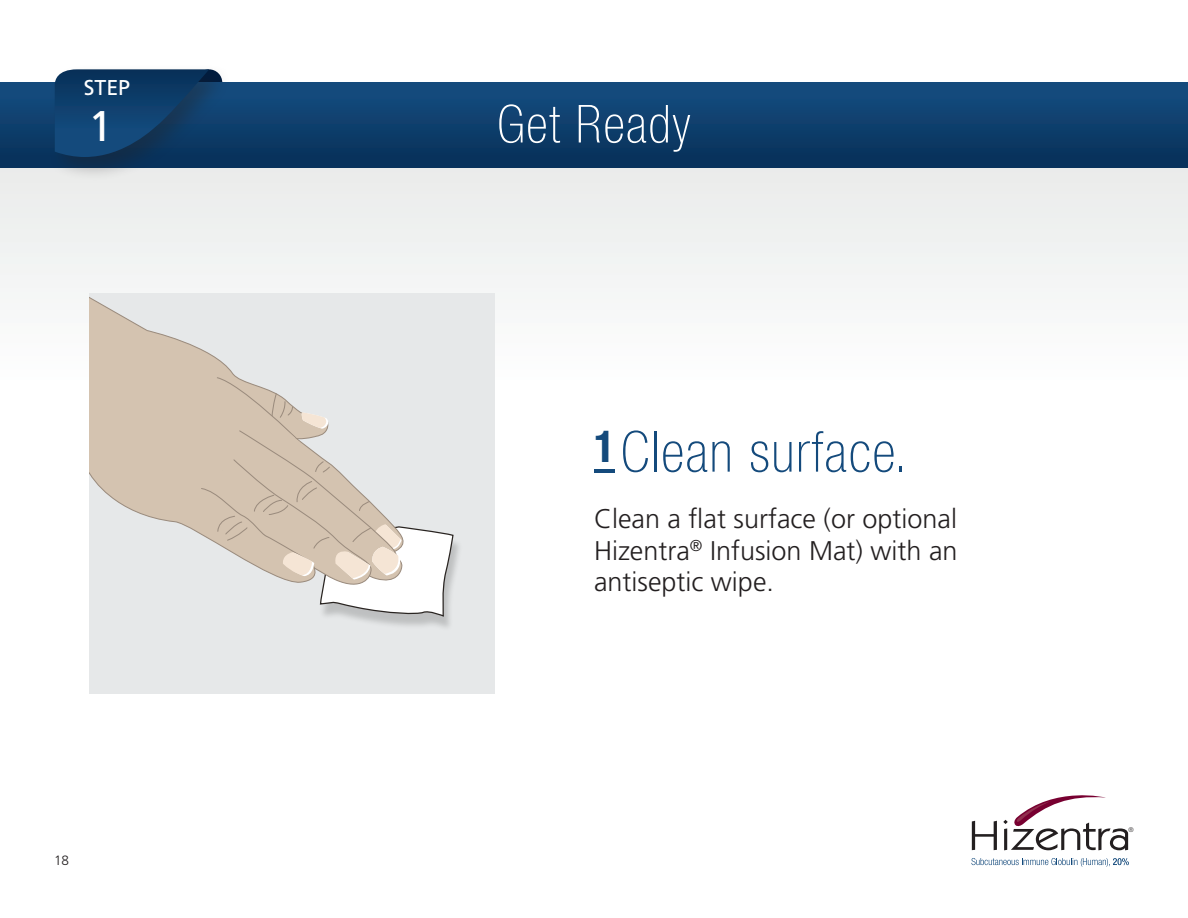
<style>
.page{position:relative;width:1188px;height:918px;background:#fff}
.page>*{position:absolute;margin:0;border:0;box-sizing:border-box;transform-origin:0 0}
.Body_Copy{font:100 condensed 56.7px "Helvetica Neue LT Std";letter-spacing:.03em;color:#144a7c}
.Body_Copy-2{font:100 condensed 52.5px "Helvetica Neue LT Std";letter-spacing:.03em;color:#fff}
.Body_Copy-3{font:42.9px "Frutiger LT Std";color:#fff}
.t1{font:300 27px/31.5px "Frutiger";color:#231f20;text-align:justify}
.Body_Copy-4{font:21.45px "Frutiger LT Std";color:#fff}
.t2{font:300 13.5px "Frutiger";color:#231f20}
.t3{font:300 6.6px "Helvetica Neue LT Std";color:#231f20}
</style>
<div class="page">
<svg style="left:0;top:168px;width:1188px;height:393px"></svg>
<svg style="left:972px;top:821px;width:25px;height:29px"></svg>
<svg style="left:1003px;top:795px;width:125px;height:55px"></svg>
<svg style="left:971px;top:858px;width:158px;height:9px"></svg>
<div style="left:0;top:83px;width:1188px;height:85px;background:linear-gradient(to bottom,#164d80,#072f58)"></div>
<div style="left:50px;top:64px;width:182px;height:117px;background:#231f20;opacity:.36"></div>
<svg style="left:55px;top:69px;width:154px;height:88px;background:#103e69"></svg>
<div style="left:89px;top:294px;width:405px;height:400px;background:#e6e8e9"></div>
<svg style="left:89px;top:297px;width:141px;height:236px;fill:#d4c3b0"></svg>
<svg style="left:198px;top:369px;width:256px;height:247px"></svg>
<hr style="left:594px;top:469px;width:20px;height:3px;background:#144a7c">
<p class="Body_Copy-4" style="left:84px;top:75px;width:48px">STEP</p>
<p class="Body_Copy-3" style="left:89px;top:101px;width:25px">1</p>
<p class="t2" style="left:54px;top:852px;width:17px">18</p>
<p class="Body_Copy-2" style="left:497px;top:95px;width:195px">Get Ready</p>
<p class="Body_Copy" style="left:594px;top:420px;width:315px"><sup>1</sup>Clean surface.</p>
<p class="t1" style="left:594px;top:503px;width:365px">Clean a flat surface (or optional Hizentra<sup>®</sup> Infusion Mat) with an antiseptic wipe.</p>
<p class="t3" style="left:1128px;top:825px;width:7px">®</p>
</div>
